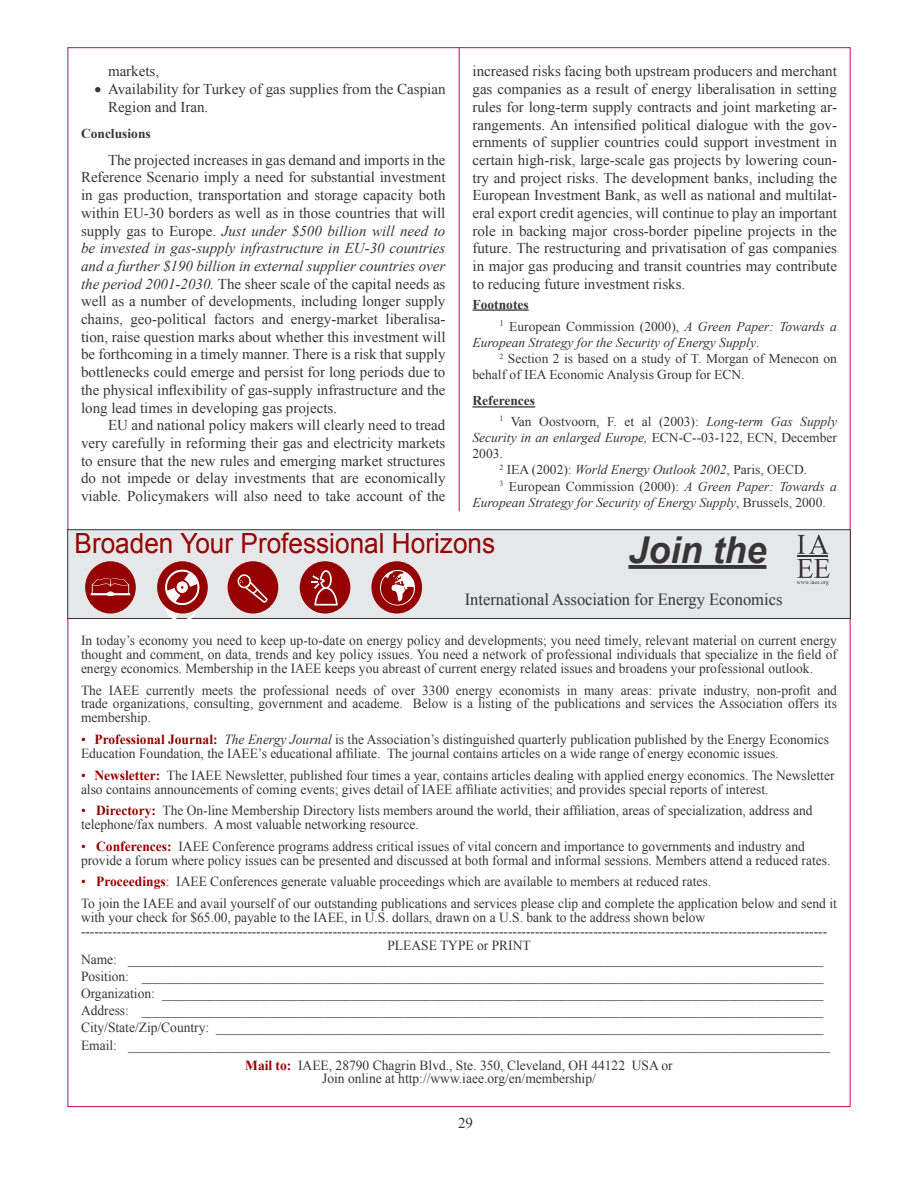
<style>
.page{position:relative;width:918px;height:1188px;background:#fff}
.page>*{position:absolute;margin:0;border:0;box-sizing:border-box;transform-origin:0 0}
.Continued{font:italic 700 37.05px "Arial";color:#373535}
.Continued-2{font:27.75px "Arial";color:#950000;scale:.94 1}
.Continued-3{font:16.95px "Times New Roman";color:#373535}
.Standard_Paragraph{font:15px/17.7px "Times New Roman";color:#373535;text-align:justify}
.Indent{font:15px/17.7px "Times New Roman";color:#373535}
.t1{font:13.95px/14px "Times New Roman";color:#373535}
.Footnotes___References{font:13.5px/16.2px "Times New Roman";color:#373535}
.Footnotes___References-2{font:italic 13.5px/16.2px "Times New Roman";color:#373535}
.FootnotesHeading{font:700 13.5px "Times New Roman";color:#373535}
.Heading{font:700 13.5px "Times New Roman";color:#373535}
.s1{font-style:italic}
.s2{font-style:normal}
.s3{color:#950000}
.s4{font-weight:700;color:#950000}
</style>
<div class="page">
<div style="left:68px;top:530px;width:782px;height:89px;background:#e6e7e8"></div>
<div style="left:67px;top:530px;width:784px;height:89px;border:1px solid #373535"></div>
<hr style="left:472px;top:309px;width:57px;height:2px;background:#373535">
<hr style="left:472px;top:406px;width:63px;height:2px;background:#373535">
<svg style="left:628px;top:565px;width:138px;height:4px"></svg>
<div style="left:85px;top:561px;width:51px;height:53px;background:#950000;border-radius:50%"></div>
<div style="left:228px;top:561px;width:50px;height:53px;background:#950000;border-radius:50%"></div>
<div style="left:300px;top:561px;width:50px;height:53px;background:#950000;border-radius:50%"></div>
<div style="left:371px;top:561px;width:51px;height:53px;background:#950000;border-radius:50%"></div>
<svg style="left:311px;top:570px;width:27px;height:36px"></svg>
<svg style="left:238px;top:574px;width:30px;height:29px"></svg>
<svg style="left:380px;top:570px;width:35px;height:36px"></svg>
<div style="left:157px;top:561px;width:51px;height:53px;background:#950000;border-radius:50%"></div>
<svg style="left:165px;top:570px;width:34px;height:49px"></svg>
<svg style="left:91px;top:578px;width:39px;height:18px"></svg>
<svg style="left:797px;top:535px;width:33px;height:50px"></svg>
<hr style="left:459px;top:47px;width:1px;height:464px;background:#cd0066">
<p class="Indent" style="left:108px;top:62px;width:53px">markets,</p>
<p class="Indent" style="left:108px;top:80px;width:339px;text-indent:-14px">• Availability for Turkey of gas supplies from the Caspian<br>Region and Iran.</p>
<p class="Heading" style="left:81px;top:124px;width:71px">Conclusions</p>
<p class="Standard_Paragraph" style="left:81px;top:151px;width:366px;text-indent:27px">The projected increases in gas demand and imports in the Reference Scenario imply a need for substantial investment in gas production, transportation and storage capacity both within EU-30 borders as well as in those countries that will supply gas to Europe. <span class="s1">Just under $500 billion will need to be invested in gas-supply infrastructure in EU-30 countries and a further $190 billion in external supplier countries over the period 2001-2030.</span> The sheer scale of the capital needs as well as a number of developments, including longer supply chains, geo-political factors and energy-market liberalisa&shy;tion, raise question marks about whether this investment will be forthcoming in a timely manner. There is a risk that supply bottlenecks could emerge and persist for long periods due to the physical inflexibility of gas-supply infrastructure and the long lead times in developing gas projects.</p>
<p class="Standard_Paragraph" style="left:81px;top:416px;width:366px;text-indent:27px">EU and national policy makers will clearly need to tread very carefully in reforming their gas and electricity markets to ensure that the new rules and emerging market structures do not impede or delay investments that are economically viable. Policymakers will also need to take account of the</p>
<p class="Standard_Paragraph" style="left:472px;top:62px;width:366px">increased risks facing both upstream producers and merchant gas companies as a result of energy liberalisation in setting rules for long-term supply contracts and joint marketing ar&shy;rangements. An intensified political dialogue with the gov&shy;ernments of supplier countries could support investment in certain high-risk, large-scale gas projects by lowering coun&shy;try and project risks. The development banks, including the European Investment Bank, as well as national and multilat&shy;eral export credit agencies, will continue to play an important role in backing major cross-border pipeline projects in the future. The restructuring and privatisation of gas companies in major gas producing and transit countries may contribute to reducing future investment risks.</p>
<p class="FootnotesHeading" style="left:472px;top:295px;width:58px">Footnotes</p>
<p class="Footnotes___References-2" style="left:472px;top:318px;width:366px;text-indent:27px"><sup>1</sup> <span class="s2">European Commission (2000),</span> A Green Paper: Towards a<br>European Strategy for the Security of Energy Supply<span class="s2">.</span></p>
<p class="Footnotes___References" style="left:472px;top:350px;width:366px;text-indent:27px"><sup>2</sup> Section 2 is based on a study of T. Morgan of Menecon on behalf of IEA Economic Analysis Group for ECN.</p>
<p class="FootnotesHeading" style="left:472px;top:392px;width:64px">References</p>
<p class="Footnotes___References" style="left:472px;top:413px;width:366px;text-align:justify;text-indent:27px"><sup>1</sup> Van Oostvoorn, F. et al (2003): <span class="s1">Long-term Gas Supply Security in an enlarged Europe,</span> ECN-C--03-122, ECN, December 2003.</p>
<p class="Footnotes___References" style="left:500px;top:462px;width:309px"><sup>2</sup> IEA (2002): <span class="s1">World Energy Outlook 2002</span>, Paris, OECD.</p>
<p class="Footnotes___References-2" style="left:472px;top:478px;width:366px;text-indent:27px"><sup>3</sup> <span class="s2">European Commission (2000):</span> A Green Paper: Towards a<br>European Strategy for Security of Energy Supply<span class="s2">, Brussels, 2000.</span></p>
<p class="Continued" style="left:628px;top:526px;width:140px">Join the</p>
<p class="Continued-3" style="left:465px;top:588px;width:319px">International Association for Energy Economics</p>
<p class="Continued-2" style="left:75px;top:525px;width:449px">Broaden Your Professional Horizons</p>
<p class="t1" style="left:81px;top:633px;width:758px;text-align:justify">In today’s economy you need to keep up-to-date on energy policy and developments; you need timely, relevant material on current energy thought and comment, on data, trends and key policy issues. You need a network of professional individuals that specialize in the field of energy economics. Membership in the IAEE keeps you abreast of current energy related issues and broadens your professional outlook.</p>
<p class="t1" style="left:81px;top:683px;width:757px;text-align:justify">The IAEE currently meets the professional needs of over 3300 energy economists in many areas: private industry, non-profit and trade organizations, consulting, government and academe. Below is a listing of the publications and services the Association offers its membership.</p>
<p class="t1" style="left:81px;top:732px;width:750px"><span class="s3">•</span> <span class="s4">Professional Journal:</span> <span class="s1">The Energy Journal</span> is the Association’s distinguished quarterly publication published by the Energy Economics<br>Education Foundation, the IAEE’s educational affiliate. The journal contains articles on a wide range of energy economic issues.</p>
<p class="t1" style="left:81px;top:768px;width:755px"><span class="s3">•</span> <span class="s4">Newsletter:</span> The IAEE Newsletter, published four times a year, contains articles dealing with applied energy economics. The Newsletter also contains announcements of coming events; gives detail of IAEE affiliate activities; and provides special reports of interest.</p>
<p class="t1" style="left:81px;top:803px;width:733px"><span class="s3">•</span> <span class="s4">Directory:</span> The On-line Membership Directory lists members around the world, their affiliation, areas of specialization, address and telephone/fax numbers. A most valuable networking resource.</p>
<p class="t1" style="left:81px;top:839px;width:751px"><span class="s3">•</span> <span class="s4">Conferences:</span> IAEE Conference programs address critical issues of vital concern and importance to governments and industry and provide a forum where policy issues can be presented and discussed at both formal and informal sessions. Members attend a reduced rates.</p>
<p class="t1" style="left:81px;top:874px;width:632px"><span class="s3">•</span> <span class="s4">Proceedings</span><span class="s3">:</span> IAEE Conferences generate valuable proceedings which are available to members at reduced rates.</p>
<p class="t1" style="left:81px;top:896px;width:758px">To join the IAEE and avail yourself of our outstanding publications and services please clip and complete the application below and send it with your check for $65.00, payable to the IAEE, in U.S. dollars, drawn on a U.S. bank to the address shown below</p>
<p class="t1" style="left:81px;top:924px;width:748px">----------------------------------------------------------------------------------------------------------------------------------------------------------------------</p>
<p class="t1" style="left:387px;top:938px;width:145px">PLEASE TYPE or PRINT</p>
<p class="t1" style="left:81px;top:952px;width:744px">Name: _______________________________________________________________________________________________________</p>
<p class="t1" style="left:81px;top:969px;width:744px">Position: _____________________________________________________________________________________________________</p>
<p class="t1" style="left:81px;top:986px;width:744px">Organization: __________________________________________________________________________________________________</p>
<p class="t1" style="left:81px;top:1003px;width:744px">Address: _____________________________________________________________________________________________________</p>
<p class="t1" style="left:81px;top:1021px;width:744px">City/State/Zip/Country: __________________________________________________________________________________________</p>
<p class="t1" style="left:81px;top:1038px;width:751px">Email: ________________________________________________________________________________________________________</p>
<p class="t1" style="left:245px;top:1058px;width:429px"><span class="s4">Mail to:</span> IAEE, 28790 Chagrin Blvd., Ste. 350, Cleveland, OH 44122 USA or</p>
<p class="t1" style="left:322px;top:1072px;width:275px">Join online at http://www.iaee.org/en/membership/</p>
<p class="Standard_Paragraph" style="left:458px;top:1114px;width:16px">29</p>
</div>
